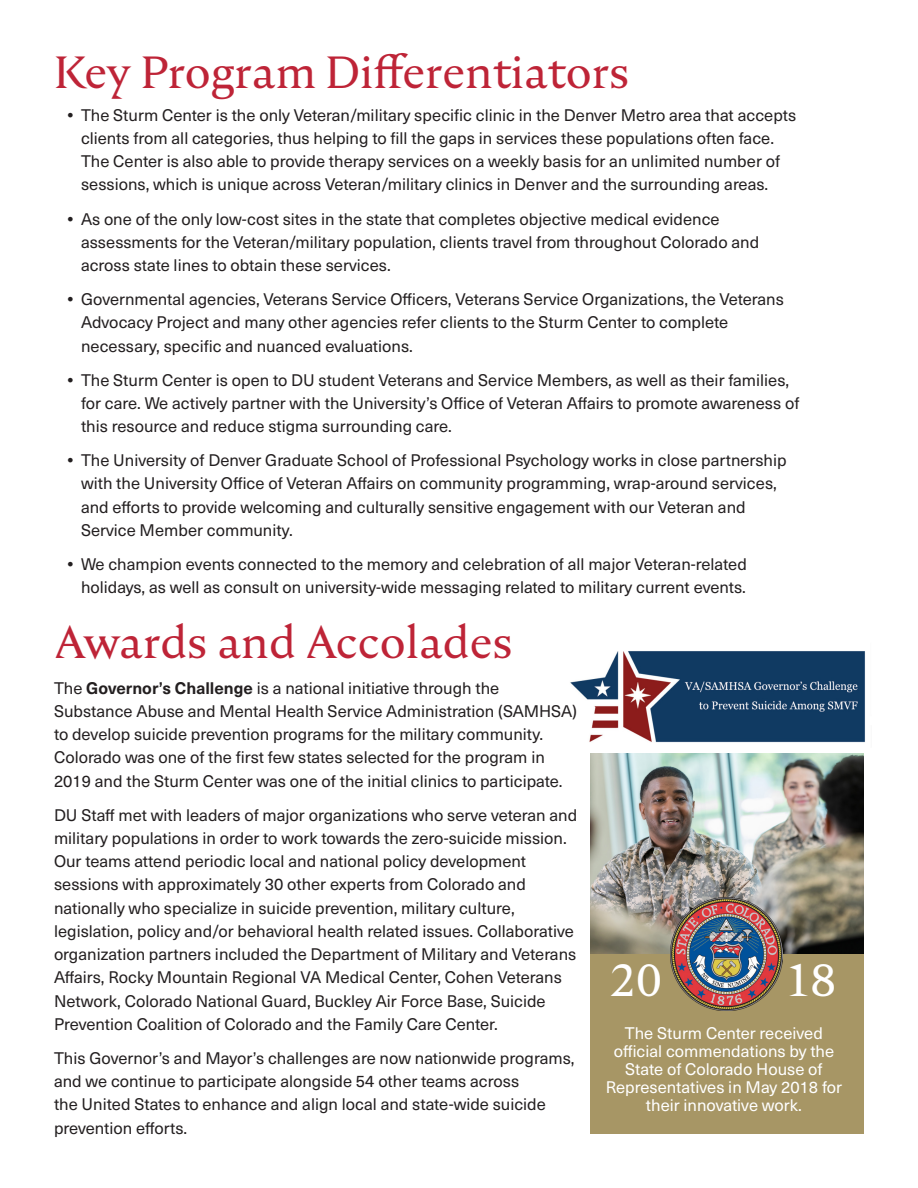
<style>
.page{position:relative;width:918px;height:1188px;background:#fff}
.page>*{position:absolute;margin:0;border:0;box-sizing:border-box;transform-origin:0 0}
.t1{font:45px "Nocturne Serif";color:#be2437}
.t2{font:45px "Nocturne Serif";color:#fff}
.Pullout_Text{font:16.5px/23.2px "Neue Haas Unica W1 G";color:#231f20}
.Pullout_Text-2{font:16.5px/18px "Neue Haas Unica W1 G";color:#fff;text-align:center}
.s1{font-weight:700}
</style>
<div class="page">
<div style="left:591px;top:771px;width:273px;height:363px;background:#a79665"></div>
<img style="left:591px;top:754px;width:273px;height:200px">
<img style="left:670px;top:898px;width:112px;height:112px">
<img style="left:570px;top:651px;width:295px;height:92px">
<p class="t1" style="left:54px;top:43px;width:577px">Key Program Differentiators</p>
<p class="Pullout_Text" style="left:81px;top:102px;width:717px;text-indent:-14px"><span class="s1">•</span> The Sturm Center is the only Veteran/military specific clinic in the Denver Metro area that accepts clients from all categories, thus helping to fill the gaps in services these populations often face.<br>The Center is also able to provide therapy services on a weekly basis for an unlimited number of sessions, which is unique across Veteran/military clinics in Denver and the surrounding areas.</p>
<p class="Pullout_Text" style="left:81px;top:206px;width:680px;text-indent:-14px"><span class="s1">•</span> As one of the only low-cost sites in the state that completes objective medical evidence assessments for the Veteran/military population, clients travel from throughout Colorado and across state lines to obtain these services.</p>
<p class="Pullout_Text" style="left:81px;top:287px;width:704px;text-indent:-14px"><span class="s1">•</span> Governmental agencies, Veterans Service Officers, Veterans Service Organizations, the Veterans<br>Advocacy Project and many other agencies refer clients to the Sturm Center to complete necessary, specific and nuanced evaluations.</p>
<p class="Pullout_Text" style="left:81px;top:367px;width:720px;text-indent:-14px"><span class="s1">•</span> The Sturm Center is open to DU student Veterans and Service Members, as well as their families, for care. We actively partner with the University’s Office of Veteran Affairs to promote awareness of this resource and reduce stigma surrounding care.</p>
<p class="Pullout_Text" style="left:81px;top:448px;width:707px;text-indent:-14px"><span class="s1">•</span> The University of Denver Graduate School of Professional Psychology works in close partnership with the University Office of Veteran Affairs on community programming, wrap-around services, and efforts to provide welcoming and culturally sensitive engagement with our Veteran and Service Member community.</p>
<p class="Pullout_Text" style="left:68px;top:552px;width:681px;text-align:right"><span class="s1">•</span> We champion events connected to the memory and celebration of all major Veteran-related holidays, as well as consult on university-wide messaging related to military current events.</p>
<p class="t1" style="left:54px;top:613px;width:461px">Awards and Accolades</p>
<p class="Pullout_Text" style="left:54px;top:675px;width:525px">The <span class="s1">Governor’s Challenge</span> is a national initiative through the Substance Abuse and Mental Health Service Administration (SAMHSA) to develop suicide prevention programs for the military community.<br>Colorado was one of the first few states selected for the program in 2019 and the Sturm Center was one of the initial clinics to participate.</p>
<p class="Pullout_Text" style="left:54px;top:802px;width:525px">DU Staff met with leaders of major organizations who serve veteran and military populations in order to work towards the zero-suicide mission.<br>Our teams attend periodic local and national policy development sessions with approximately 30 other experts from Colorado and nationally who specialize in suicide prevention, military culture, legislation, policy and/or behavioral health related issues. Collaborative organization partners included the Department of Military and Veterans Affairs, Rocky Mountain Regional VA Medical Center, Cohen Veterans Network, Colorado National Guard, Buckley Air Force Base, Suicide Prevention Coalition of Colorado and the Family Care Center.</p>
<p class="Pullout_Text" style="left:54px;top:1046px;width:522px">This Governor’s and Mayor’s challenges are now nationwide programs, and we continue to participate alongside 54 other teams across<br>the United States to enhance and align local and state-wide suicide prevention efforts.</p>
<p class="t2" style="left:610px;top:951px;width:54px">20</p>
<p class="t2" style="left:787px;top:951px;width:51px">18</p>
<p class="Pullout_Text-2" style="left:606px;top:1024px;width:238px">The Sturm Center received official commendations by the<br>State of Colorado House of<br>Representatives in May 2018 for their innovative work.</p>
</div>
